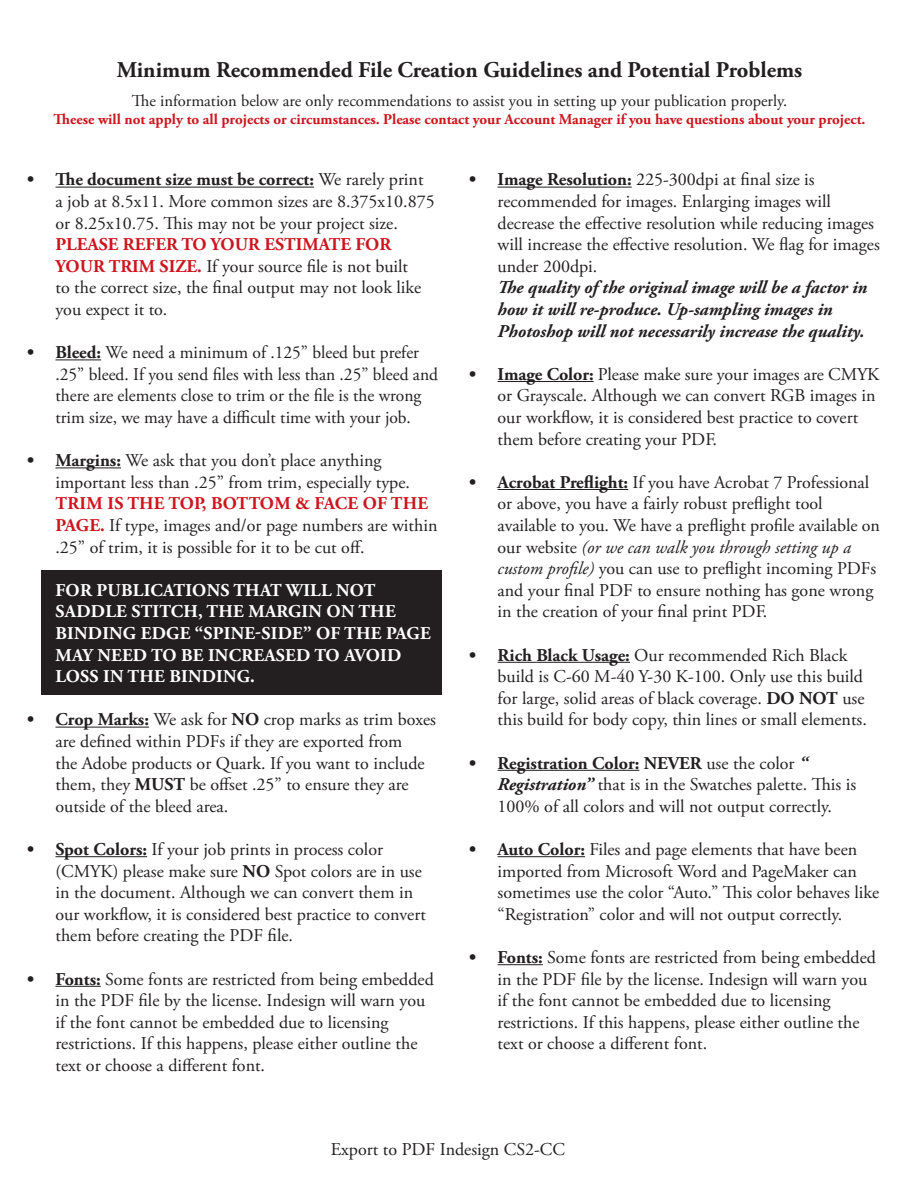
<style>
.page{position:relative;width:918px;height:1188px;background:#fff}
.page>*{position:absolute;margin:0;border:0;box-sizing:border-box;transform-origin:0 0}
.t1{font:700 22.5px "Adobe Garamond Pro";color:#231f20}
.t2{font:18px/21.6px "Adobe Garamond Pro";color:#231f20}
.t3{font:700 18px/21.6px "Adobe Garamond Pro";letter-spacing:.015em;color:#fff}
.t4{font:italic 700 18px/21.6px "Adobe Garamond Pro";color:#231f20}
.t5{font:16.5px "Adobe Garamond Pro";color:#231f20}
.t6{font:700 15px "Adobe Garamond Pro";color:#cd151d}
.s1{font-weight:700}
.s2{font-weight:700;color:#cd151d}
.s3{font-style:italic}
.s4{font-weight:700;font-style:italic}
</style>
<div class="page">
<div style="left:42px;top:570px;width:400px;height:125px;background:#231f20"></div>
<hr style="left:56px;top:187px;width:258px;height:1px;background:#231f20">
<hr style="left:56px;top:359px;width:45px;height:1px;background:#231f20">
<hr style="left:56px;top:467px;width:65px;height:1px;background:#231f20">
<hr style="left:56px;top:727px;width:93px;height:1px;background:#231f20">
<hr style="left:56px;top:856px;width:91px;height:1px;background:#231f20">
<hr style="left:56px;top:986px;width:45px;height:1px;background:#231f20">
<hr style="left:498px;top:187px;width:134px;height:1px;background:#231f20">
<hr style="left:498px;top:381px;width:96px;height:1px;background:#231f20">
<hr style="left:498px;top:489px;width:130px;height:1px;background:#231f20">
<hr style="left:498px;top:662px;width:132px;height:1px;background:#231f20">
<hr style="left:498px;top:770px;width:141px;height:1px;background:#231f20">
<hr style="left:498px;top:856px;width:87px;height:1px;background:#231f20">
<hr style="left:498px;top:964px;width:45px;height:1px;background:#231f20">
<p class="t1" style="left:117px;top:57px;width:687px">Minimum Recommended File Creation Guidelines and Potential Problems</p>
<p class="t5" style="left:132px;top:90px;width:657px">The information below are only recommendations to assist you in setting up your publication properly.</p>
<p class="t6" style="left:54px;top:110px;width:813px">Theese will not apply to all projects or circumstances. Please contact your Account Manager if you have questions about your project.</p>
<p class="t2" style="left:55px;top:169px;width:381px;text-indent:-28px"><span class="s1">• The document size must be correct:</span> We rarely print a job at 8.5x11. More common sizes are 8.375x10.875 or 8.25x10.75. This may not be your project size.</p>
<p class="t2" style="left:55px;top:234px;width:367px"><span class="s2">PLEASE REFER TO YOUR ESTIMATE FOR YOUR TRIM SIZE.</span> If your source file is not built to the correct size, the final output may not look like you expect it to.</p>
<p class="t2" style="left:55px;top:342px;width:384px;text-indent:-28px"><span class="s1">• Bleed:</span> We need a minimum of .125” bleed but prefer .25” bleed. If you send files with less than .25” bleed and there are elements close to trim or the file is the wrong trim size, we may have a difficult time with your job.</p>
<p class="t2" style="left:55px;top:450px;width:356px;text-indent:-28px"><span class="s1">• Margins:</span> We ask that you don’t place anything important less than .25” from trim, especially type.</p>
<p class="t2" style="left:55px;top:493px;width:383px"><span class="s2">TRIM IS THE TOP, BOTTOM &amp; FACE OF THE<br>PAGE.</span> If type, images and/or page numbers are within .25” of trim, it is possible for it to be cut off.</p>
<p class="t3" style="left:55px;top:580px;width:377px">FOR PUBLICATIONS THAT WILL NOT<br>SADDLE STITCH, THE MARGIN ON THE<br>BINDING EDGE “SPINE-SIDE” OF THE PAGE<br>MAY NEED TO BE INCREASED TO AVOID<br>LOSS IN THE BINDING.</p>
<p class="t2" style="left:55px;top:709px;width:382px;text-indent:-28px"><span class="s1">• Crop Marks:</span> We ask for <span class="s1">NO</span> crop marks as trim boxes are defined within PDFs if they are exported from<br>the Adobe products or Quark. If you want to include them, they <span class="s1">MUST</span> be offset .25” to ensure they are outside of the bleed area.</p>
<p class="t2" style="left:55px;top:839px;width:372px;text-indent:-28px"><span class="s1">• Spot Colors:</span> If your job prints in process color (CMYK) please make sure <span class="s1">NO</span> Spot colors are in use in the document. Although we can convert them in our workflow, it is considered best practice to convert them before creating the PDF file.</p>
<p class="t2" style="left:55px;top:969px;width:380px;text-indent:-28px"><span class="s1">• Fonts:</span> Some fonts are restricted from being embedded in the PDF file by the license. Indesign will warn you if the font cannot be embedded due to licensing restrictions. If this happens, please either outline the text or choose a different font.</p>
<p class="t2" style="left:498px;top:169px;width:384px;text-indent:-28px"><span class="s1">• Image Resolution:</span> 225-300dpi at final size is recommended for images. Enlarging images will decrease the effective resolution while reducing images will increase the effective resolution. We flag for images under 200dpi.</p>
<p class="t4" style="left:498px;top:277px;width:371px">The quality of the original image will be a factor in how it will re-produce. Up-sampling images in<br>Photoshop will not necessarily increase the quality.</p>
<p class="t2" style="left:498px;top:364px;width:383px;text-indent:-28px"><span class="s1">• Image Color:</span> Please make sure your images are CMYK or Grayscale. Although we can convert RGB images in our workflow, it is considered best practice to covert them before creating your PDF.</p>
<p class="t2" style="left:498px;top:472px;width:384px;text-indent:-28px"><span class="s1">• Acrobat Preflight:</span> If you have Acrobat 7 Professional or above, you have a fairly robust preflight tool available to you. We have a preflight profile available on our website <span class="s3">(or we can walk you through setting up a custom profile)</span> you can use to preflight incoming PDFs and your final PDF to ensure nothing has gone wrong in the creation of your final print PDF.</p>
<p class="t2" style="left:498px;top:645px;width:371px;text-indent:-28px"><span class="s1">• Rich Black Usage:</span> Our recommended Rich Black build is C-60 M-40 Y-30 K-100. Only use this build for large, solid areas of black coverage. <span class="s1">DO NOT</span> use this build for body copy, thin lines or small elements.</p>
<p class="t2" style="left:498px;top:753px;width:360px;text-indent:-28px"><span class="s1">• Registration Color: NEVER</span> use the color <span class="s4">“<br>Registration”</span> that is in the Swatches palette. This is<br>100% of all colors and will not output correctly.</p>
<p class="t2" style="left:498px;top:839px;width:383px;text-indent:-28px"><span class="s1">• Auto Color:</span> Files and page elements that have been imported from Microsoft Word and PageMaker can sometimes use the color “Auto.” This color behaves like “Registration” color and will not output correctly.</p>
<p class="t2" style="left:498px;top:947px;width:380px;text-indent:-28px"><span class="s1">• Fonts:</span> Some fonts are restricted from being embedded in the PDF file by the license. Indesign will warn you if the font cannot be embedded due to licensing restrictions. If this happens, please either outline the text or choose a different font.</p>
<p class="t2" style="left:331px;top:1140px;width:236px">Export to PDF Indesign CS2-CC</p>
</div>
